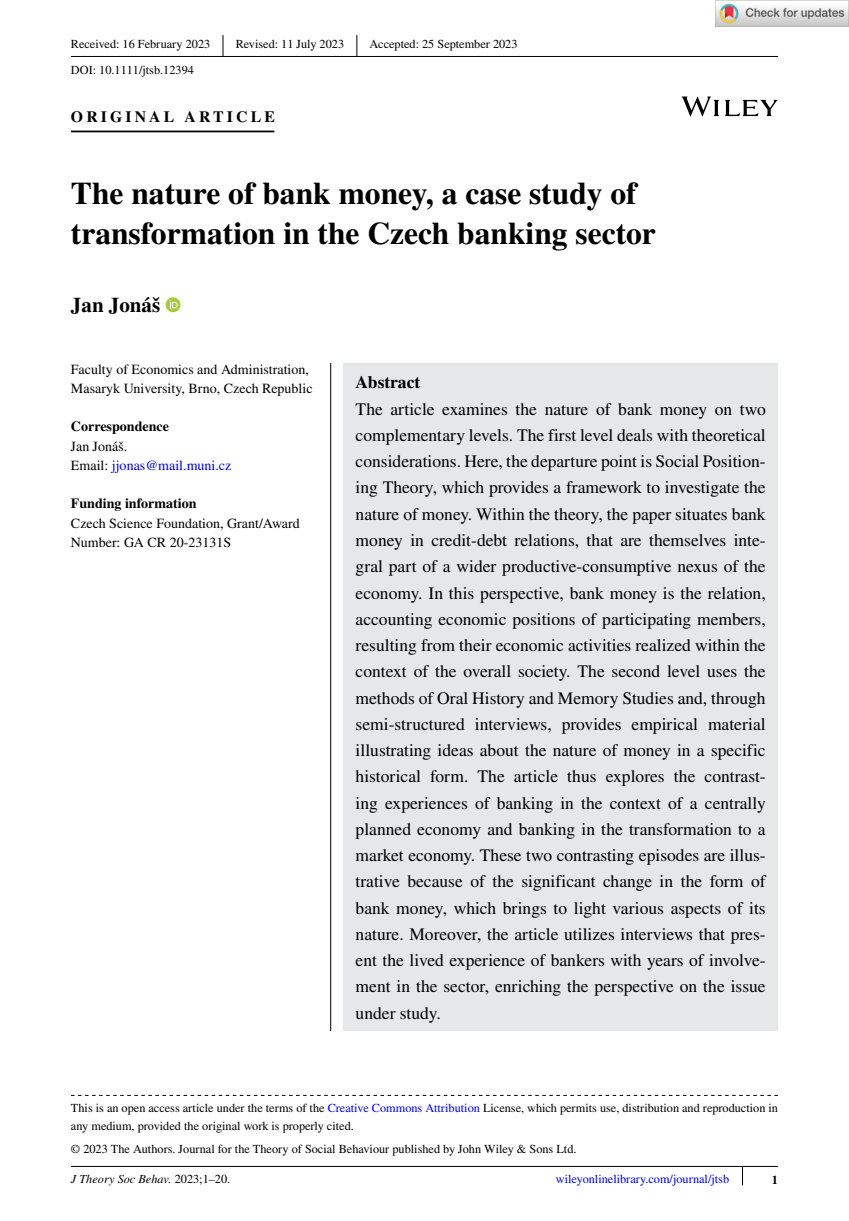
<style>
.page{position:relative;width:849px;height:1221px;background:#fff}
.page>*{position:absolute;margin:0;border:0;box-sizing:border-box;transform-origin:0 0}
.t1{font:700 31.5px/40.2px "STIX";color:#000}
.t2{font:700 21px "STIX";color:#000}
.t3{font:17.5px/26.2px "STIX";color:#000;text-align:justify}
.t4{font:700 17.5px "STIX";color:#000}
.t5{font:700 15.75px "STIX";letter-spacing:.2em;color:#000}
.t6{font:14px/19.2px "STIX";color:#000}
.t7{font:14px/19.2px "STIX";color:#00f}
.t8{font:700 14px "STIX";color:#000}
.t9{font:12.25px/17.5px "STIX";color:#000}
.t10{font:12.25px "STIX";color:#00f}
.t11{font:italic 12.25px "STIX";color:#000}
.t12{font:700 12.25px "STIX";color:#000}
.s1{color:#000}
.s2{color:#00f}
.s3{font-style:normal}
</style>
<div class="page">
<div style="left:343px;top:363px;width:434px;height:667px;background:#e6e7e8"></div>
<hr style="left:71px;top:56px;width:706px;height:1px;background:#000">
<hr style="left:71px;top:131px;width:203px;height:1px;background:#000">
<svg style="left:165px;top:297px;width:15px;height:15px"></svg>
<svg style="left:169px;top:300px;width:9px;height:8px"></svg>
<svg style="left:222px;top:35px;width:1px;height:21px"></svg>
<svg style="left:356px;top:35px;width:1px;height:21px"></svg>
<hr style="left:71px;top:1165px;width:706px;height:1px;background:#000">
<svg style="left:71px;top:1094px;width:706px;height:1px"></svg>
<svg style="left:681px;top:96px;width:96px;height:21px"></svg>
<hr style="left:330px;top:363px;width:1px;height:667px;background:#000">
<img style="left:715px;top:0;width:133px;height:26px">
<p class="t9" style="left:71px;top:36px;width:141px">Received: 16 February 2023</p>
<p class="t9" style="left:235px;top:36px;width:110px">Revised: 11 July 2023</p>
<p class="t9" style="left:369px;top:36px;width:149px">Accepted: 25 September 2023</p>
<p class="t9" style="left:71px;top:62px;width:124px">DOI: 10.1111/jtsb.12394</p>
<p class="t5" style="left:71px;top:107px;width:205px">ORIGINAL ARTICLE</p>
<h1 class="t1" style="left:71px;top:173px;width:586px">The nature of bank money, a case study of transformation in the Czech banking sector</h1>
<p class="t2" style="left:71px;top:293px;width:91px">Jan Jonáš</p>
<p class="t6" style="left:71px;top:360px;width:243px">Faculty of Economics and Administration,<br>Masaryk University, Brno, Czech Republic</p>
<p class="t8" style="left:71px;top:418px;width:99px">Correspondence</p>
<p class="t7" style="left:71px;top:437px;width:162px"><span class="s1">Jan Jonáš.<br>Email:</span> jjonas@mail.muni.cz</p>
<p class="t8" style="left:71px;top:495px;width:127px">Funding information</p>
<p class="t6" style="left:71px;top:514px;width:230px">Czech Science Foundation, Grant/Award<br>Number: GA CR 20-23131S</p>
<p class="t4" style="left:355px;top:372px;width:66px">Abstract</p>
<p class="t3" style="left:355px;top:397px;width:411px">The article examines the nature of bank money on two complementary levels. The first level deals with theoretical considerations. Here, the departure point is Social Position&shy;ing Theory, which provides a framework to investigate the nature of money. Within the theory, the paper situates bank money in credit-debt relations, that are themselves inte&shy;gral part of a wider productive-consumptive nexus of the economy. In this perspective, bank money is the relation, accounting economic positions of participating members, resulting from their economic activities realized within the context of the overall society. The second level uses the methods of Oral History and Memory Studies and, through semi-structured interviews, provides empirical material illustrating ideas about the nature of money in a specific historical form. The article thus explores the contrast&shy;ing experiences of banking in the context of a centrally planned economy and banking in the transformation to a market economy. These two contrasting episodes are illus&shy;trative because of the significant change in the form of bank money, which brings to light various aspects of its nature. Moreover, the article utilizes interviews that pres&shy;ent the lived experience of bankers with years of involve&shy;ment in the sector, enriching the perspective on the issue under study.</p>
<p class="t9" style="left:71px;top:1100px;width:708px">This is an open access article under the terms of the <span class="s2">Creative Commons Attribution</span> License, which permits use, distribution and reproduction in any medium, provided the original work is properly cited.</p>
<p class="t9" style="left:71px;top:1140px;width:507px">© 2023 The Authors. Journal for the Theory of Social Behaviour published by John Wiley &amp; Sons Ltd.</p>
<p class="t11" style="left:71px;top:1170px;width:161px">J Theory Soc Behav. <span class="s3">2023;1–20.</span></p>
<p class="t10" style="left:555px;top:1170px;width:175px">wileyonlinelibrary.com/journal/jtsb</p>
<p class="t12" style="left:771px;top:1172px;width:8px">1</p>
</div>
